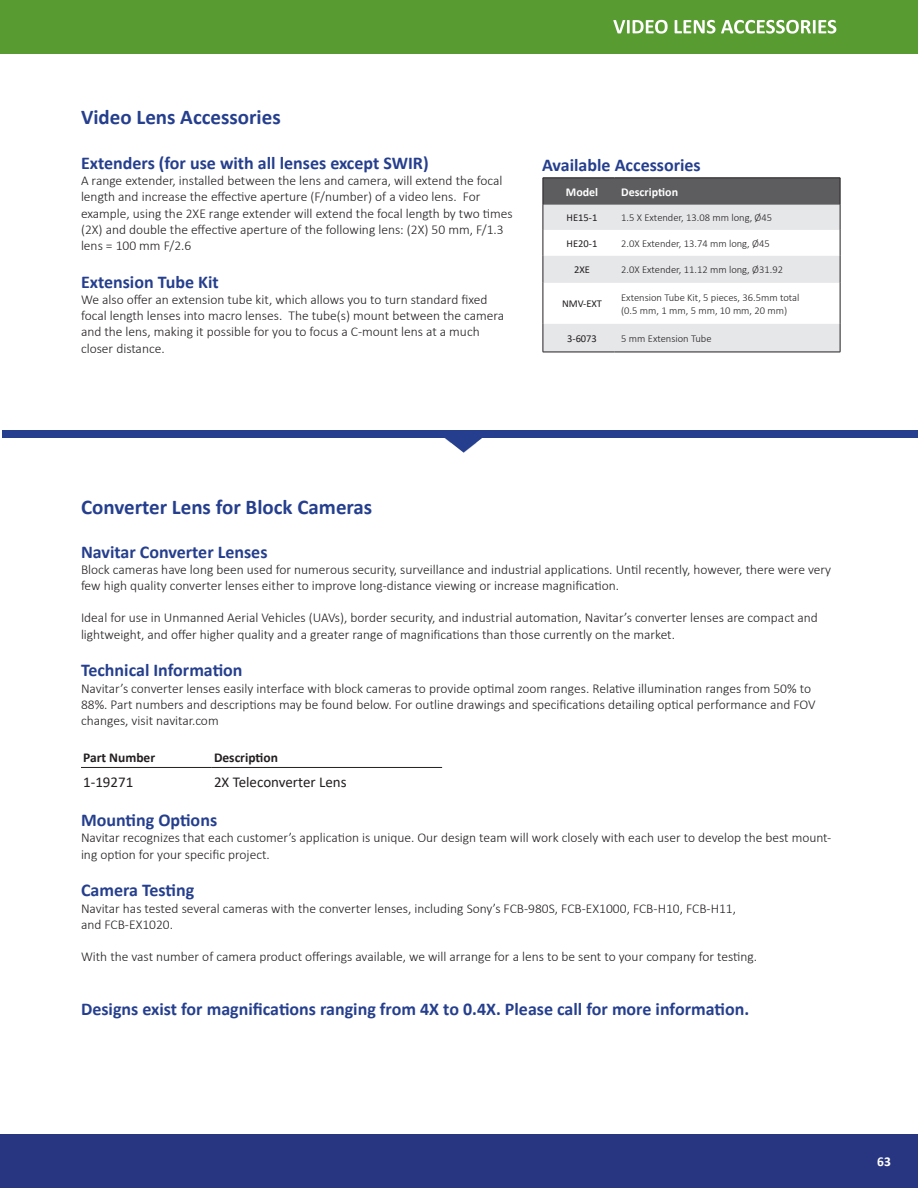
<style>
.page{position:relative;width:918px;height:1188px;background:#fff}
.page>*{position:absolute;margin:0;border:0;box-sizing:border-box;transform-origin:0 0}
.t1{font:700 21px "Calibri";color:#253f8e}
.t2{font:700 21px "Calibri";color:#fff}
.t3{font:700 18px "Calibri";color:#253f8e}
.t4{font:15px "Calibri";color:#231f20}
.t5{font:300 13.5px/16.2px "Calibri";color:#231f20}
.t6{font:700 13.5px "Calibri";color:#231f20}
.t7{font:700 13.5px "Calibri";color:#fff}
.t8{font:700 12px "Calibri";color:#fff}
.t9{font:300 10.5px/12.8px "Calibri";color:#231f20}
.t10{font:10.5px "Calibri";color:#231f20}
</style>
<div class="page">
<div style="left:0;top:0;width:918px;height:54px;background:#589b31"></div>
<div style="left:0;top:1134px;width:918px;height:54px;background:#283681"></div>
<svg style="left:544px;top:283px;width:296px;height:69px"></svg>
<svg style="left:543px;top:178px;width:298px;height:105px"></svg>
<hr style="left:543px;top:283px;width:1px;height:41px;background:#231f20">
<hr style="left:840px;top:283px;width:1px;height:41px;background:#231f20">
<svg style="left:543px;top:324px;width:1px;height:28px"></svg>
<svg style="left:840px;top:324px;width:1px;height:28px"></svg>
<hr style="left:543px;top:352px;width:71px;height:1px;background:#231f20">
<hr style="left:614px;top:352px;width:226px;height:1px;background:#231f20">
<hr style="left:81px;top:767px;width:131px;height:1px;background:#231f20">
<hr style="left:212px;top:767px;width:230px;height:1px;background:#231f20">
<svg style="left:444px;top:438px;width:38px;height:15px"></svg>
<div style="left:2px;top:430px;width:916px;height:8px;background:#253f8e"></div>
<p class="t2" style="left:613px;top:12px;width:225px">VIDEO LENS ACCESSORIES</p>
<p class="t1" style="left:81px;top:102px;width:201px">Video Lens Accessories</p>
<p class="t3" style="left:81px;top:150px;width:349px">Extenders (for use with all lenses except SWIR)</p>
<p class="t5" style="left:81px;top:173px;width:433px">A range extender, installed between the lens and camera, will extend the focal length and increase the effective aperture (F/number) of a video lens. For example, using the 2XE range extender will extend the focal length by two times (2X) and double the effective aperture of the following lens: (2X) 50 mm, F/1.3 lens = 100 mm F/2.6</p>
<p class="t3" style="left:81px;top:269px;width:139px">Extension Tube Kit</p>
<p class="t5" style="left:81px;top:291px;width:425px">We also offer an extension tube kit, which allows you to turn standard fixed focal length lenses into macro lenses. The tube(s) mount between the camera and the lens, making it possible for you to focus a C-mount lens at a much closer distance.</p>
<p class="t3" style="left:542px;top:152px;width:160px">Available Accessories</p>
<p class="t8" style="left:566px;top:183px;width:34px">Model</p>
<p class="t8" style="left:621px;top:183px;width:58px">Description</p>
<p class="t10" style="left:567px;top:211px;width:32px">HE15-1</p>
<p class="t9" style="left:621px;top:211px;width:152px">1.5 X Extender, 13.08 mm long, Ø45</p>
<p class="t10" style="left:567px;top:236px;width:32px">HE20-1</p>
<p class="t9" style="left:621px;top:237px;width:150px">2.0X Extender, 13.74 mm long, Ø45</p>
<p class="t10" style="left:574px;top:262px;width:17px">2XE</p>
<p class="t9" style="left:621px;top:263px;width:163px">2.0X Extender, 11.12 mm long, Ø31.92</p>
<p class="t10" style="left:562px;top:297px;width:42px">NMV-EXT</p>
<p class="t9" style="left:621px;top:291px;width:180px">Extension Tube Kit, 5 pieces, 36.5mm total (0.5 mm, 1 mm, 5 mm, 10 mm, 20 mm)</p>
<p class="t10" style="left:567px;top:331px;width:31px">3-6073</p>
<p class="t9" style="left:621px;top:332px;width:92px">5 mm Extension Tube</p>
<p class="t1" style="left:81px;top:493px;width:293px">Converter Lens for Block Cameras</p>
<p class="t3" style="left:81px;top:539px;width:188px">Navitar Converter Lenses</p>
<p class="t5" style="left:81px;top:561px;width:752px">Block cameras have long been used for numerous security, surveillance and industrial applications. Until recently, however, there were very few high quality converter lenses either to improve long‑distance viewing or increase magnification.</p>
<p class="t5" style="left:81px;top:610px;width:738px">Ideal for use in Unmanned Aerial Vehicles (UAVs), border security, and industrial automation, Navitar’s converter lenses are compact and lightweight, and offer higher quality and a greater range of magnifications than those currently on the market.</p>
<p class="t3" style="left:81px;top:658px;width:163px">Technical Information</p>
<p class="t5" style="left:81px;top:680px;width:736px">Navitar’s converter lenses easily interface with block cameras to provide optimal zoom ranges. Relative illumination ranges from 50% to<br>88%. Part numbers and descriptions may be found below. For outline drawings and specifications detailing optical performance and FOV changes, visit navitar. com</p>
<p class="t6" style="left:83px;top:748px;width:74px">Part Number</p>
<p class="t6" style="left:214px;top:748px;width:66px">Description</p>
<p class="t4" style="left:83px;top:771px;width:52px">1-19271</p>
<p class="t4" style="left:214px;top:771px;width:134px">2X Teleconverter Lens</p>
<p class="t3" style="left:81px;top:807px;width:138px">Mounting Options</p>
<p class="t5" style="left:81px;top:830px;width:752px">Navitar recognizes that each customer’s application is unique. Our design team will work closely with each user to develop the best mount&shy;ing option for your specific project.</p>
<p class="t3" style="left:81px;top:878px;width:115px">Camera Testing</p>
<p class="t5" style="left:81px;top:900px;width:657px">Navitar has tested several cameras with the converter lenses, including Sony’s FCB-980S, FCB‑EX1000, FCB-H10, FCB-H11, and FCB-EX1020.</p>
<p class="t5" style="left:81px;top:948px;width:678px">With the vast number of camera product offerings available, we will arrange for a lens to be sent to your company for testing.</p>
<p class="t3" style="left:81px;top:996px;width:670px">Designs exist for magnifications ranging from 4X to 0.4X. Please call for more information.</p>
<p class="t7" style="left:877px;top:1152px;width:15px">63</p>
</div>
